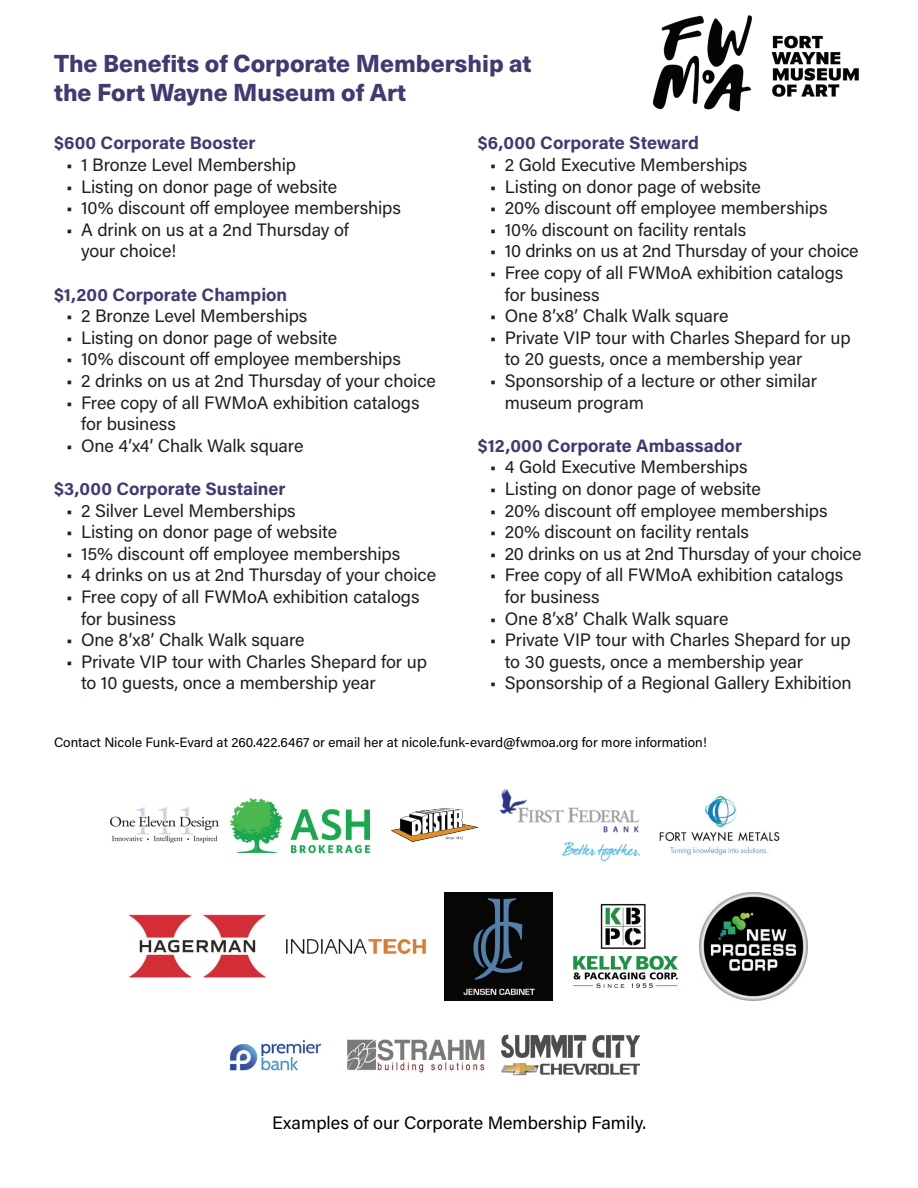
<style>
.page{position:relative;width:918px;height:1188px;background:#fff}
.page>*{position:absolute;margin:0;border:0;box-sizing:border-box;transform-origin:0 0}
.t1{font:800 24px/28.8px "Neue Haas Unica";color:#433872}
.t2{font:18px/21.6px "Acumin Pro";letter-spacing:-.005em;color:#231f20}
.t3{font:700 18px "Acumin Pro";color:#433872}
.t4{font:18px "Acumin Pro";color:#000}
.t5{font:13.5px "Acumin Pro";color:#000}
</style>
<div class="page">
<img style="left:652px;top:15px;width:207px;height:97px">
<img style="left:231px;top:798px;width:138px;height:54px">
<img style="left:501px;top:790px;width:138px;height:71px">
<img style="left:129px;top:914px;width:137px;height:64px">
<img style="left:287px;top:940px;width:138px;height:13px">
<img style="left:347px;top:1039px;width:137px;height:34px">
<img style="left:501px;top:1034px;width:139px;height:42px">
<img style="left:659px;top:795px;width:121px;height:62px">
<img style="left:391px;top:808px;width:87px;height:34px">
<img style="left:573px;top:903px;width:105px;height:85px">
<img style="left:111px;top:808px;width:108px;height:34px">
<img style="left:444px;top:892px;width:108px;height:108px">
<img style="left:228px;top:1040px;width:93px;height:31px">
<img style="left:699px;top:892px;width:108px;height:108px">
<h1 class="t1" style="left:54px;top:47px;width:479px">The Benefits of Corporate Membership at the Fort Wayne Museum of Art</h1>
<p class="t3" style="left:54px;top:130px;width:203px">$600 Corporate Booster</p>
<p class="t2" style="left:66px;top:153px;width:232px">• 1 Bronze Level Membership</p>
<p class="t2" style="left:66px;top:175px;width:273px">• Listing on donor page of website</p>
<p class="t2" style="left:66px;top:196px;width:336px">• 10% discount off employee memberships</p>
<p class="t2" style="left:81px;top:218px;width:269px;text-indent:-15px">• A drink on us at a 2nd Thursday of your choice!</p>
<p class="t3" style="left:54px;top:282px;width:235px">$1,200 Corporate Champion</p>
<p class="t2" style="left:66px;top:304px;width:243px">• 2 Bronze Level Memberships</p>
<p class="t2" style="left:66px;top:326px;width:273px">• Listing on donor page of website</p>
<p class="t2" style="left:66px;top:348px;width:336px">• 10% discount off employee memberships</p>
<p class="t2" style="left:66px;top:369px;width:371px">• 2 drinks on us at 2nd Thursday of your choice</p>
<p class="t2" style="left:81px;top:391px;width:340px;text-indent:-15px">• Free copy of all FWMoA exhibition catalogs for business</p>
<p class="t2" style="left:66px;top:434px;width:239px">• One 4’x4’ Chalk Walk square</p>
<p class="t3" style="left:54px;top:476px;width:233px">$3,000 Corporate Sustainer</p>
<p class="t2" style="left:66px;top:499px;width:231px">• 2 Silver Level Memberships</p>
<p class="t2" style="left:66px;top:520px;width:273px">• Listing on donor page of website</p>
<p class="t2" style="left:66px;top:542px;width:336px">• 15% discount off employee memberships</p>
<p class="t2" style="left:66px;top:564px;width:372px">• 4 drinks on us at 2nd Thursday of your choice</p>
<p class="t2" style="left:81px;top:585px;width:340px;text-indent:-15px">• Free copy of all FWMoA exhibition catalogs for business</p>
<p class="t2" style="left:66px;top:628px;width:240px">• One 8’x8’ Chalk Walk square</p>
<p class="t2" style="left:81px;top:650px;width:347px;text-indent:-15px">• Private VIP tour with Charles Shepard for up to 10 guests, once a membership year</p>
<p class="t3" style="left:478px;top:130px;width:223px">$6,000 Corporate Steward</p>
<p class="t2" style="left:490px;top:153px;width:259px">• 2 Gold Executive Memberships</p>
<p class="t2" style="left:490px;top:175px;width:273px">• Listing on donor page of website</p>
<p class="t2" style="left:490px;top:196px;width:339px">• 20% discount off employee memberships</p>
<p class="t2" style="left:490px;top:218px;width:258px">• 10% discount on facility rentals</p>
<p class="t2" style="left:490px;top:240px;width:370px">• 10 drinks on us at 2nd Thursday of your choice</p>
<p class="t2" style="left:505px;top:261px;width:340px;text-indent:-15px">• Free copy of all FWMoA exhibition catalogs for business</p>
<p class="t2" style="left:490px;top:304px;width:240px">• One 8’x8’ Chalk Walk square</p>
<p class="t2" style="left:505px;top:326px;width:347px;text-indent:-15px">• Private VIP tour with Charles Shepard for up to 20 guests, once a membership year</p>
<p class="t2" style="left:505px;top:369px;width:314px;text-indent:-15px">• Sponsorship of a lecture or other similar museum program</p>
<p class="t3" style="left:478px;top:433px;width:266px">$12,000 Corporate Ambassador</p>
<p class="t2" style="left:490px;top:456px;width:259px">• 4 Gold Executive Memberships</p>
<p class="t2" style="left:490px;top:477px;width:273px">• Listing on donor page of website</p>
<p class="t2" style="left:490px;top:499px;width:339px">• 20% discount off employee memberships</p>
<p class="t2" style="left:490px;top:520px;width:261px">• 20% discount on facility rentals</p>
<p class="t2" style="left:490px;top:542px;width:373px">• 20 drinks on us at 2nd Thursday of your choice</p>
<p class="t2" style="left:505px;top:564px;width:340px;text-indent:-15px">• Free copy of all FWMoA exhibition catalogs for business</p>
<p class="t2" style="left:490px;top:607px;width:240px">• One 8’x8’ Chalk Walk square</p>
<p class="t2" style="left:505px;top:628px;width:347px;text-indent:-15px">• Private VIP tour with Charles Shepard for up to 30 guests, once a membership year</p>
<p class="t2" style="left:490px;top:672px;width:363px">• Sponsorship of a Regional Gallery Exhibition</p>
<p class="t5" style="left:54px;top:733px;width:654px">Contact Nicole Funk-Evard at 260.422.6467 or email her at nicole.funk-evard@fwmoa.org for more information!</p>
<p class="t4" style="left:272px;top:1110px;width:375px">Examples of our Corporate Membership Family.</p>
</div>
